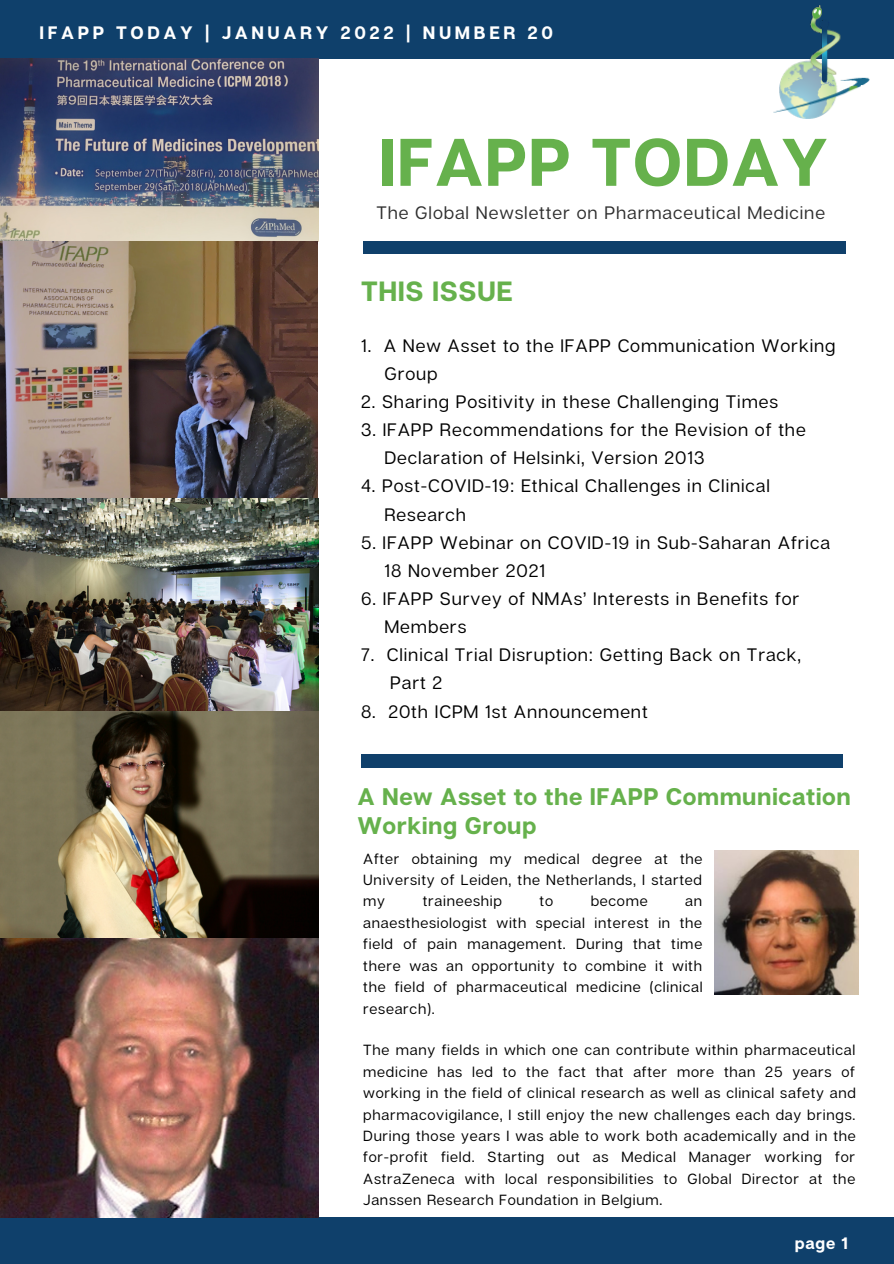
<style>
.page{position:relative;width:894px;height:1264px;background:#fff}
.page>*{position:absolute;margin:0;border:0;box-sizing:border-box;transform-origin:0 0}
.t1{font:700 67.05px "Articulat CF";letter-spacing:.02em;color:#66b14c}
.t2{font:700 27.75px "Articulat CF";letter-spacing:.02em;color:#66b14c}
.t3{font:700 24px/29.1px "Articulat CF";letter-spacing:.02em;color:#66b14c}
.t4{font:18px/28.2px "Articulat CF";letter-spacing:.05em;color:#000}
.t5{font:18px "Articulat CF";letter-spacing:.05em;color:#2f2f2f}
.t6{font:700 18px "Articulat CF";letter-spacing:.2em;color:#fff}
.t7{font:700 16.5px "Articulat CF";color:#fff}
.t8{font:14.7px/21.5px "Articulat CF";letter-spacing:.05em;color:#000;text-align:justify}
</style>
<div class="page">
<div style="left:0;top:0;width:893px;height:59px;background:#0f406b"></div>
<div style="left:363px;top:241px;width:482px;height:12px;background:#0f406b"></div>
<div style="left:0;top:1217px;width:893px;height:46px;background:#0f406b"></div>
<img style="left:773px;top:6px;width:97px;height:113px">
<img style="left:0;top:59px;width:319px;height:1158px">
<div style="left:361px;top:754px;width:481px;height:13px;background:#0f406b"></div>
<img style="left:714px;top:850px;width:144px;height:144px">
<p class="t6" style="left:39px;top:21px;width:515px">IFAPP TODAY | JANUARY 2022 | NUMBER 20</p>
<h1 class="t1" style="left:378px;top:120px;width:451px">IFAPP TODAY</h1>
<p class="t5" style="left:376px;top:201px;width:450px">The Global Newsletter on Pharmaceutical Medicine</p>
<h2 class="t2" style="left:361px;top:274px;width:153px">THIS ISSUE</h2>
<p class="t4" style="left:384px;top:330px;width:452px;text-indent:-23px">1. A New Asset to the IFAPP Communication Working<br>Group</p>
<p class="t4" style="left:361px;top:387px;width:418px">2. Sharing Positivity in these Challenging Times</p>
<p class="t4" style="left:384px;top:415px;width:423px;text-indent:-23px">3. IFAPP Recommendations for the Revision of the<br>Declaration of Helsinki, Version 2013</p>
<p class="t4" style="left:384px;top:471px;width:387px;text-indent:-23px">4. Post-COVID-19: Ethical Challenges in Clinical<br>Research</p>
<p class="t4" style="left:384px;top:527px;width:447px;text-indent:-23px">5. IFAPP Webinar on COVID-19 in Sub-Saharan Africa<br>18 November 2021</p>
<p class="t4" style="left:384px;top:584px;width:416px;text-indent:-23px">6. IFAPP Survey of NMAs’ Interests in Benefits for<br>Members</p>
<p class="t4" style="left:390px;top:640px;width:412px;text-indent:-29px">7. Clinical Trial Disruption: Getting Back on Track,<br>Part 2</p>
<p class="t4" style="left:361px;top:696px;width:288px">8. 20th ICPM 1st Announcement</p>
<h3 class="t3" style="left:357px;top:780px;width:495px">A New Asset to the IFAPP Communication<br>Working Group</h3>
<p class="t8" style="left:363px;top:847px;width:340px">After obtaining my medical degree at the University of Leiden, the Netherlands, I started my</p>
<p class="t8" style="left:422px;top:890px;width:81px">traineeship</p>
<p class="t8" style="left:539px;top:890px;width:15px">to</p>
<p class="t8" style="left:590px;top:890px;width:58px">become</p>
<p class="t8" style="left:363px;top:890px;width:341px;text-indent:322px">an anaesthesiologist with special interest in the field of pain management. During that time there was an opportunity to combine it with the field of pharmaceutical medicine (clinical research).</p>
<p class="t8" style="left:363px;top:1039px;width:494px">The many fields in which one can contribute within pharmaceutical medicine has led to the fact that after more than 25 years of working in the field of clinical research as well as clinical safety and pharmacovigilance, I still enjoy the new challenges each day brings.<br>During those years I was able to work both academically and in the for-profit field. Starting out as Medical Manager working for AstraZeneca with local responsibilities to Global Director at the Janssen Research Foundation in Belgium.</p>
<p class="t7" style="left:794px;top:1232px;width:55px">page 1</p>
</div>
